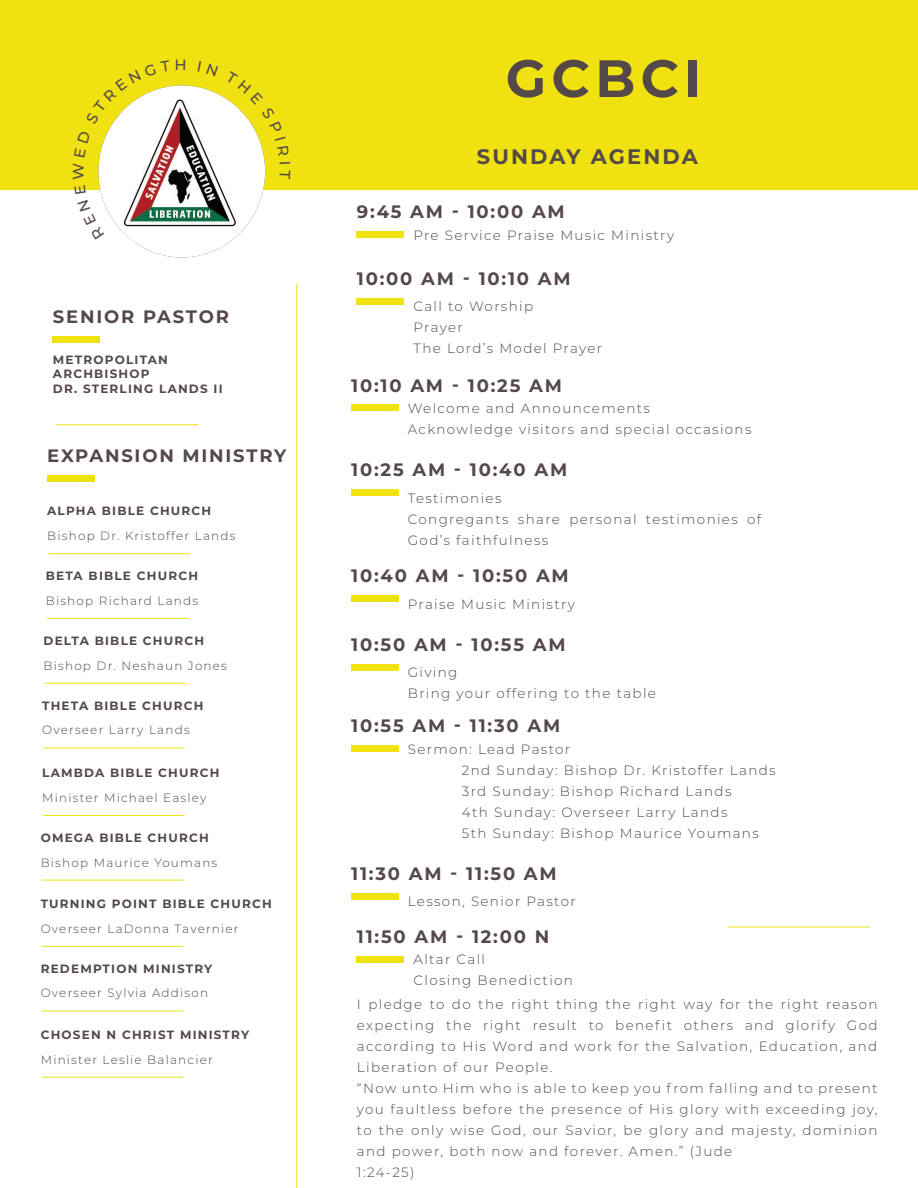
<style>
.page{position:relative;width:918px;height:1188px;background:#fff}
.page>*{position:absolute;margin:0;border:0;box-sizing:border-box;transform-origin:0 0}
.Subheading{font:700 52.5px "Montserrat";letter-spacing:.1em;color:#544948}
.Subheading-2{font:700 21px "Montserrat";letter-spacing:.1em;color:#544948}
.Subheading-3{font:700 18px "Montserrat";letter-spacing:.1em;color:#544948}
.Body{font:300 13.5px/21px "Montserrat";letter-spacing:.1em;color:#544948;text-align:justify}
.Body-2{font:700 12px "Montserrat";letter-spacing:.1em;color:#544948}
.Body-3{font:300 12px "Montserrat";letter-spacing:.1em;color:#544948}
</style>
<div class="page">
<div style="left:0;top:0;width:918px;height:190px;background:#f0e110"></div>
<div style="left:357px;top:231px;width:47px;height:7px;background:#f0e110"></div>
<div style="left:351px;top:404px;width:47px;height:7px;background:#f0e110"></div>
<div style="left:351px;top:745px;width:47px;height:7px;background:#f0e110"></div>
<div style="left:53px;top:336px;width:47px;height:7px;background:#f0e110"></div>
<hr style="left:296px;top:283px;width:1px;height:905px;background:#f0e110">
<hr style="left:57px;top:424px;width:141px;height:1px;background:#f0e110">
<hr style="left:48px;top:553px;width:142px;height:1px;background:#f0e110">
<hr style="left:44px;top:683px;width:142px;height:1px;background:#f0e110">
<hr style="left:43px;top:815px;width:142px;height:1px;background:#f0e110">
<hr style="left:47px;top:618px;width:141px;height:1px;background:#f0e110">
<hr style="left:43px;top:748px;width:142px;height:1px;background:#f0e110">
<hr style="left:42px;top:880px;width:141px;height:1px;background:#f0e110">
<hr style="left:42px;top:1011px;width:141px;height:1px;background:#f0e110">
<hr style="left:42px;top:946px;width:141px;height:1px;background:#f0e110">
<hr style="left:42px;top:1077px;width:141px;height:1px;background:#f0e110">
<hr style="left:728px;top:927px;width:142px;height:1px;background:#f0e110">
<div style="left:357px;top:298px;width:47px;height:7px;background:#f0e110"></div>
<div style="left:351px;top:490px;width:47px;height:6px;background:#f0e110"></div>
<div style="left:351px;top:596px;width:47px;height:6px;background:#f0e110"></div>
<div style="left:351px;top:664px;width:47px;height:7px;background:#f0e110"></div>
<div style="left:351px;top:893px;width:47px;height:7px;background:#f0e110"></div>
<div style="left:357px;top:956px;width:47px;height:6px;background:#f0e110"></div>
<div style="left:47px;top:476px;width:47px;height:6px;background:#f0e110"></div>
<img style="left:98px;top:85px;width:167px;height:172px">
<svg style="left:98px;top:200px;width:6px;height:40px"></svg>
<svg style="left:98px;top:85px;width:72px;height:39px"></svg>
<svg style="left:225px;top:85px;width:40px;height:71px"></svg>
<p class="Subheading-3" style="left:53px;top:304px;width:177px">SENIOR PASTOR</p>
<p class="Body-2" style="left:53px;top:351px;width:117px">METROPOLITAN</p>
<p class="Body-2" style="left:53px;top:365px;width:98px">ARCHBISHOP</p>
<p class="Body-2" style="left:53px;top:380px;width:171px">DR. STERLING LANDS II</p>
<p class="Subheading-3" style="left:47px;top:443px;width:241px">EXPANSION MINISTRY</p>
<p class="Body-2" style="left:47px;top:502px;width:166px">ALPHA BIBLE CHURCH</p>
<p class="Body-3" style="left:47px;top:528px;width:190px">Bishop Dr. Kristoffer Lands</p>
<p class="Body-2" style="left:46px;top:567px;width:154px">BETA BIBLE CHURCH</p>
<p class="Body-3" style="left:46px;top:592px;width:154px">Bishop Richard Lands</p>
<p class="Body-2" style="left:44px;top:632px;width:162px">DELTA BIBLE CHURCH</p>
<p class="Body-3" style="left:44px;top:657px;width:185px">Bishop Dr. Neshaun Jones</p>
<p class="Body-2" style="left:42px;top:697px;width:163px">THETA BIBLE CHURCH</p>
<p class="Body-3" style="left:42px;top:722px;width:149px">Overseer Larry Lands</p>
<p class="Body-2" style="left:42px;top:764px;width:179px">LAMBDA BIBLE CHURCH</p>
<p class="Body-3" style="left:42px;top:789px;width:166px">Minister Michael Easley</p>
<p class="Body-2" style="left:41px;top:829px;width:170px">OMEGA BIBLE CHURCH</p>
<p class="Body-3" style="left:41px;top:854px;width:178px">Bishop Maurice Youmans</p>
<p class="Body-2" style="left:41px;top:895px;width:233px">TURNING POINT BIBLE CHURCH</p>
<p class="Body-3" style="left:41px;top:920px;width:199px">Overseer LaDonna Tavernier</p>
<p class="Body-2" style="left:41px;top:960px;width:173px">REDEMPTION MINISTRY</p>
<p class="Body-3" style="left:41px;top:985px;width:169px">Overseer Sylvia Addison</p>
<p class="Body-2" style="left:41px;top:1026px;width:210px">CHOSEN N CHRIST MINISTRY</p>
<p class="Body-3" style="left:41px;top:1051px;width:174px">Minister Leslie Balancier</p>
<p class="Subheading" style="left:506px;top:41px;width:197px">GCBCI</p>
<p class="Subheading-2" style="left:477px;top:142px;width:222px">SUNDAY AGENDA</p>
<p class="Subheading-3" style="left:357px;top:199px;width:209px">9:45 AM - 10:00 AM</p>
<p class="Body" style="left:414px;top:224px;width:262px">Pre Service Praise Music Ministry</p>
<p class="Subheading-3" style="left:357px;top:266px;width:215px">10:00 AM - 10:10 AM</p>
<p class="Body" style="left:414px;top:296px;width:121px">Call to Worship</p>
<p class="Body" style="left:414px;top:317px;width:51px">Prayer</p>
<p class="Body" style="left:414px;top:338px;width:190px">The Lord’s Model Prayer</p>
<p class="Subheading-3" style="left:351px;top:372px;width:212px">10:10 AM - 10:25 AM</p>
<p class="Body" style="left:408px;top:397px;width:244px">Welcome and Announcements</p>
<p class="Body" style="left:408px;top:418px;width:345px">Acknowledge visitors and special occasions</p>
<p class="Subheading-3" style="left:351px;top:457px;width:217px">10:25 AM - 10:40 AM</p>
<p class="Body" style="left:408px;top:487px;width:95px">Testimonies</p>
<p class="Body" style="left:408px;top:508px;width:355px">Congregants share personal testimonies of<br>God’s faithfulness</p>
<p class="Subheading-3" style="left:351px;top:563px;width:219px">10:40 AM - 10:50 AM</p>
<p class="Body" style="left:408px;top:593px;width:169px">Praise Music Ministry</p>
<p class="Subheading-3" style="left:351px;top:631px;width:216px">10:50 AM - 10:55 AM</p>
<p class="Body" style="left:408px;top:661px;width:51px">Giving</p>
<p class="Body" style="left:408px;top:682px;width:250px">Bring your offering to the table</p>
<p class="Subheading-3" style="left:351px;top:713px;width:211px">10:55 AM - 11:30 AM</p>
<p class="Body" style="left:408px;top:738px;width:164px">Sermon: Lead Pastor</p>
<p class="Body" style="left:462px;top:759px;width:315px">2nd Sunday: Bishop Dr. Kristoffer Lands</p>
<p class="Body" style="left:462px;top:780px;width:271px">3rd Sunday: Bishop Richard Lands</p>
<p class="Body" style="left:462px;top:801px;width:267px">4th Sunday: Overseer Larry Lands</p>
<p class="Body" style="left:462px;top:822px;width:299px">5th Sunday: Bishop Maurice Youmans</p>
<p class="Subheading-3" style="left:351px;top:861px;width:207px">11:30 AM - 11:50 AM</p>
<p class="Body" style="left:408px;top:890px;width:169px">Lesson, Senior Pastor</p>
<p class="Subheading-3" style="left:357px;top:923px;width:194px">11:50 AM - 12:00 N</p>
<p class="Body" style="left:414px;top:949px;width:73px">Altar Call</p>
<p class="Body" style="left:414px;top:970px;width:161px">Closing Benediction</p>
<p class="Body" style="left:357px;top:993px;width:522px">I pledge to do the right thing the right way for the right reason expecting the right result to benefit others and glorify God according to His Word and work for the Salvation, Education, and Liberation of our People.</p>
<p class="Body" style="left:357px;top:1077px;width:522px">“Now unto Him who is able to keep you from falling and to present you faultless before the presence of His glory with exceeding joy, to the only wise God, our Savior, be glory and majesty, dominion and power, both now and forever. Amen.” (Jude</p>
<p class="Body" style="left:357px;top:1161px;width:59px">1:24-25)</p>
</div>
